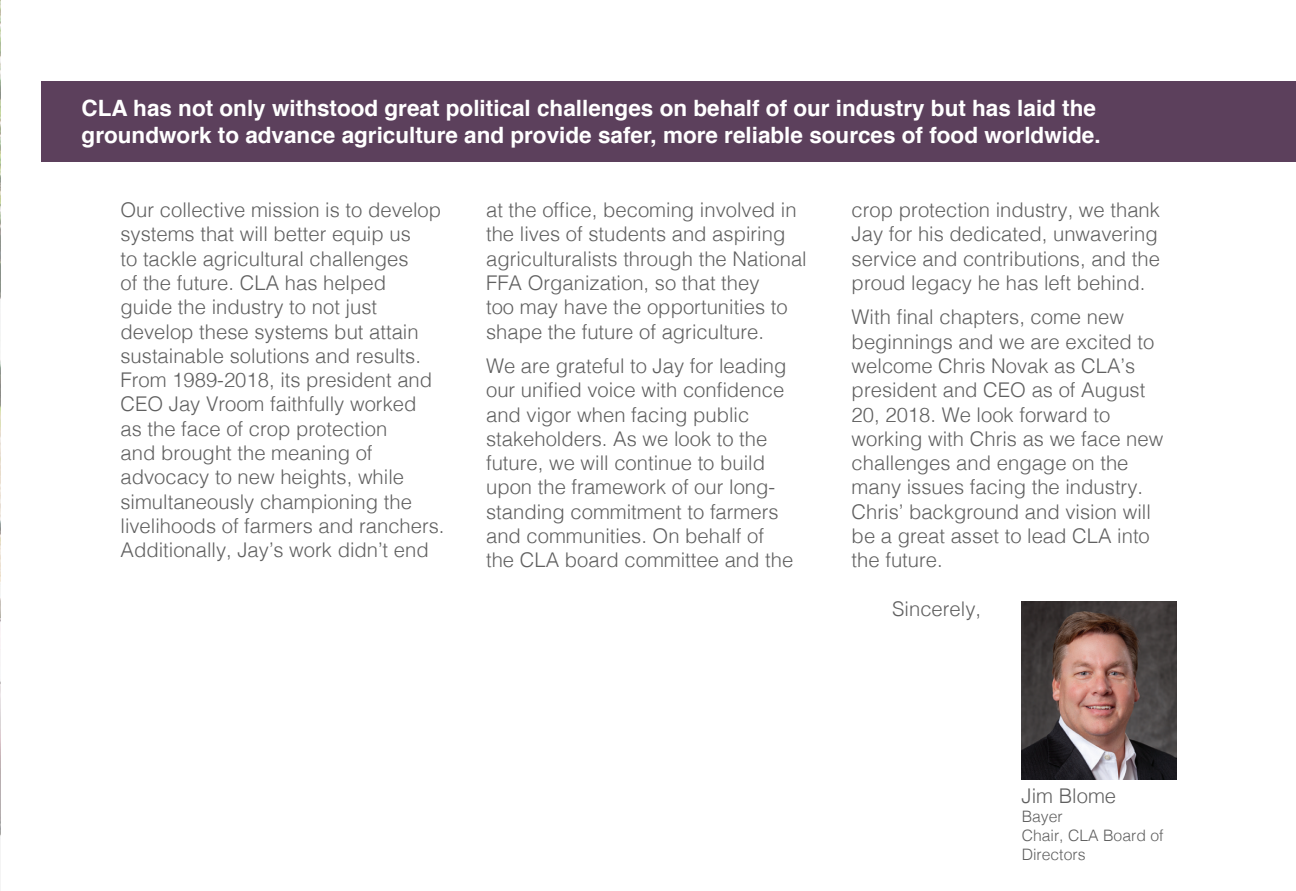
<style>
.page{position:relative;width:1296px;height:891px;background:#fff}
.page>*{position:absolute;margin:0;border:0;box-sizing:border-box;transform-origin:0 0}
.t1{font:700 22.5px/27px "Helvetica";color:#fff}
.t2{font:300 20.25px/24.3px "Helvetica";color:#606060}
.t3{font:300 15.75px/18.9px "Helvetica";color:#606060}
</style>
<div class="page">
<img style="left:0;top:0;width:1px;height:891px">
<img style="left:1022px;top:601px;width:155px;height:179px">
<div style="left:41px;top:81px;width:1255px;height:81px;background:#5c405c"></div>
<p class="t1" style="left:82px;top:95px;width:1021px">CLA has not only withstood great political challenges on behalf of our industry but has laid the groundwork to advance agriculture and provide safer, more reliable sources of food worldwide.</p>
<p class="t2" style="left:121px;top:196px;width:326px">Our collective mission is to develop systems that will better equip us<br>to tackle agricultural challenges<br>of the future. CLA has helped<br>guide the industry to not just develop these systems but attain sustainable solutions and results.<br>From 1989-2018, its president and<br>CEO Jay Vroom faithfully worked<br>as the face of crop protection<br>and brought the meaning of advocacy to new heights, while simultaneously championing the livelihoods of farmers and ranchers.<br>Additionally, Jay’s work didn’t end</p>
<p class="t2" style="left:486px;top:196px;width:322px">at the office, becoming involved in the lives of students and aspiring agriculturalists through the National FFA Organization, so that they<br>too may have the opportunities to shape the future of agriculture.</p>
<p class="t2" style="left:486px;top:352px;width:309px">We are grateful to Jay for leading our unified voice with confidence and vigor when facing public stakeholders. As we look to the future, we will continue to build upon the framework of our long&shy;standing commitment to farmers and communities. On behalf of the CLA board committee and the</p>
<p class="t2" style="left:852px;top:196px;width:310px;text-align:justify">crop protection industry, we thank Jay for his dedicated, unwavering service and contributions, and the proud legacy he has left behind.</p>
<p class="t2" style="left:852px;top:304px;width:313px">With final chapters, come new beginnings and we are excited to welcome Chris Novak as CLA’s president and CEO as of August<br>20, 2018. We look forward to working with Chris as we face new challenges and engage on the many issues facing the industry.<br>Chris’ background and vision will be a great asset to lead CLA into the future.</p>
<p class="t2" style="left:892px;top:595px;width:90px">Sincerely,</p>
<p class="t2" style="left:1022px;top:783px;width:96px">Jim Blome</p>
<p class="t3" style="left:1022px;top:806px;width:143px">Bayer<br>Chair, CLA Board of<br>Directors</p>
</div>
